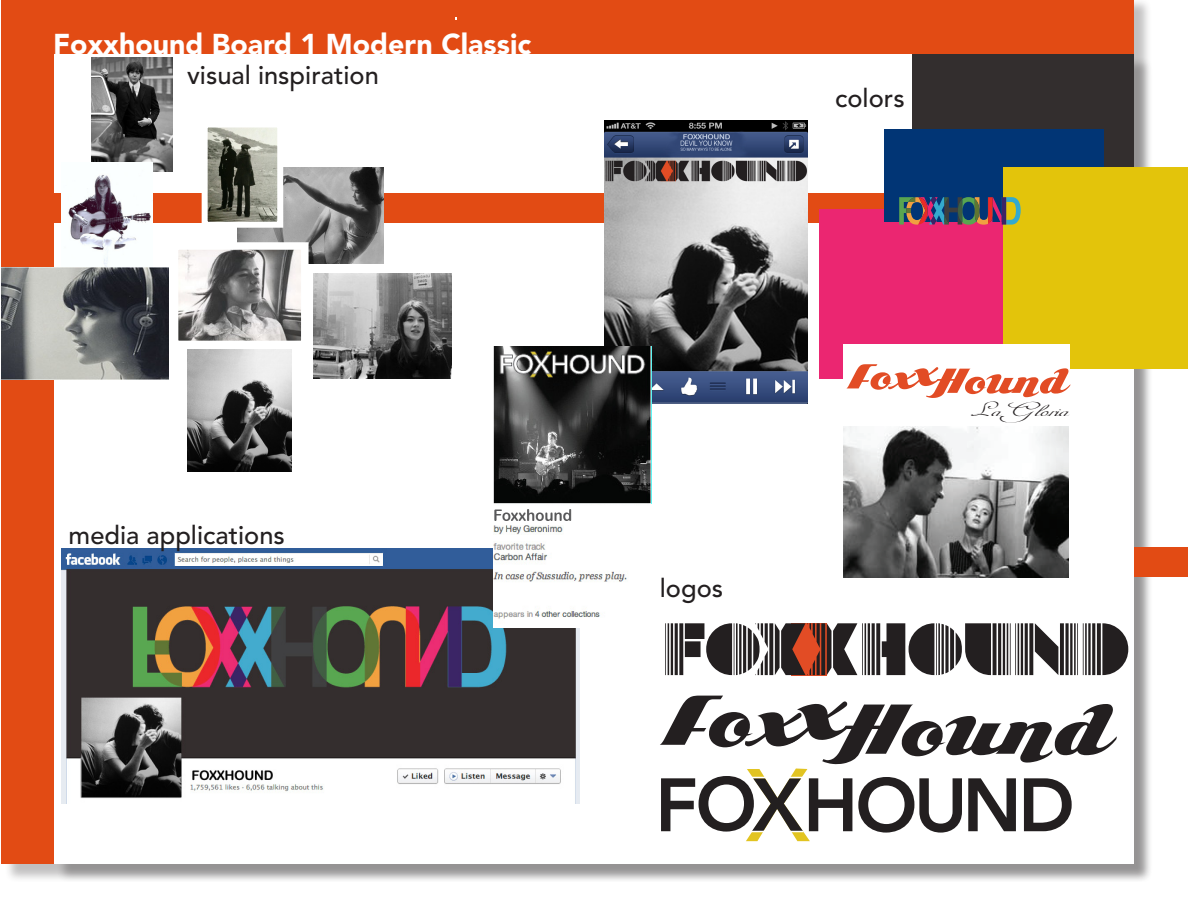
<style>
.page{position:relative;width:1188px;height:918px;background:#fff}
.page>*{position:absolute;margin:0;border:0;box-sizing:border-box;transform-origin:0 0}
.t1{font:900 28.5px "Avenir LT Std";color:#fff}
.t2{font:500 25.5px "Avenir";color:#231f20}
.t3{font:23.25px "Adine Kirnberg Alternate";color:#231f20;scale:1.65 1}
</style>
<div class="page">
<div style="left:2px;top:0;width:1132px;height:864px;background:#e24b14"></div>
<div style="left:56px;top:56px;width:1097px;height:827px;background:#231f20;opacity:.28"></div>
<div style="left:54px;top:54px;width:1080px;height:810px;background:#fff"></div>
<img style="left:92px;top:57px;width:81px;height:115px">
<img style="left:187px;top:349px;width:105px;height:123px">
<img style="left:313px;top:273px;width:139px;height:106px">
<img style="left:62px;top:549px;width:517px;height:254px">
<svg style="left:660px;top:696px;width:457px;height:145px"></svg>
<hr style="left:750px;top:777px;width:53px;height:1px;background:#fff">
<hr style="left:750px;top:831px;width:53px;height:1px;background:#fff">
<div style="left:52px;top:193px;width:1013px;height:30px;background:#e24b14"></div>
<img style="left:238px;top:167px;width:145px;height:97px">
<img style="left:180px;top:251px;width:120px;height:88px">
<div style="left:171px;top:242px;width:138px;height:106px;border:8px solid #fff"></div>
<img style="left:209px;top:129px;width:67px;height:92px">
<div style="left:202px;top:122px;width:81px;height:106px;border:6px solid #fff"></div>
<img style="left:61px;top:163px;width:92px;height:105px">
<img style="left:2px;top:268px;width:167px;height:112px">
<div style="left:819px;top:209px;width:185px;height:170px;background:#eb2671"></div>
<div style="left:913px;top:54px;width:221px;height:113px;background:#332e2e"></div>
<div style="left:884px;top:129px;width:219px;height:93px;background:#013575"></div>
<div style="left:1003px;top:167px;width:185px;height:201px;background:#e3c40b"></div>
<img style="left:604px;top:120px;width:203px;height:284px">
<div style="left:844px;top:344px;width:226px;height:233px;background:#fff"></div>
<img style="left:844px;top:426px;width:224px;height:151px">
<svg style="left:846px;top:364px;width:224px;height:34px"></svg>
<svg style="left:665px;top:623px;width:463px;height:52px"></svg>
<svg style="left:899px;top:197px;width:122px;height:28px"></svg>
<img style="left:493px;top:525px;width:134px;height:103px">
<img style="left:494px;top:509px;width:78px;height:12px">
<img style="left:493px;top:347px;width:159px;height:157px">
<div style="left:1134px;top:547px;width:54px;height:30px;background:#e24b14"></div>
<p class="t1" style="left:53px;top:27px;width:480px">Foxxhound Board 1 Modern Classic</p>
<p class="t2" style="left:187px;top:61px;width:193px">visual inspiration</p>
<p class="t2" style="left:69px;top:521px;width:218px">media applications</p>
<p class="t2" style="left:835px;top:84px;width:71px">colors</p>
<p class="t2" style="left:660px;top:573px;width:65px">logos</p>
<p class="t3" style="left:970px;top:398px;width:62px">La Gloria</p>
</div>
